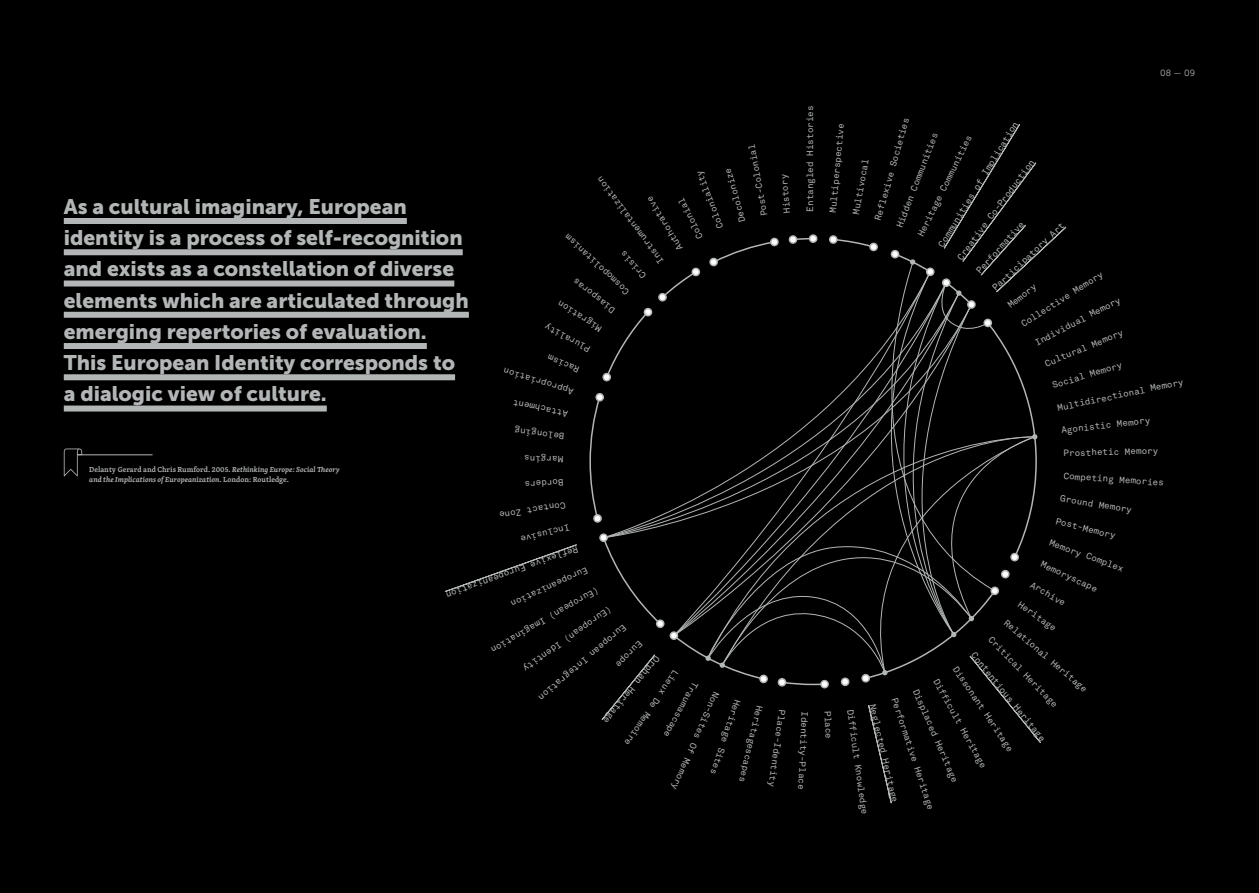
<style>
.page{position:relative;width:1259px;height:893px;background:#000}
.page>*{position:absolute;margin:0;border:0;box-sizing:border-box;transform-origin:0 0}
.titolino{font:21px "Museo Sans 900";color:#b3b6b7}
.t1{font:9px "Akkurat Mono";color:#b3b6b7}
.t2{font:9px "Museo Sans 300";color:#b3b6b7}
.fonti{font:italic 600 7.5px/10.5px "Skolar Latin";color:#b3b6b7}
.s1{font-style:normal}
</style>
<div class="page">
<div style="left:64px;top:218px;width:343px;height:6px;background:#b3b6b7"></div>
<div style="left:64px;top:249px;width:399px;height:6px;background:#b3b6b7"></div>
<div style="left:64px;top:280px;width:390px;height:6px;background:#b3b6b7"></div>
<div style="left:64px;top:312px;width:405px;height:6px;background:#b3b6b7"></div>
<div style="left:64px;top:343px;width:363px;height:6px;background:#b3b6b7"></div>
<div style="left:64px;top:374px;width:391px;height:6px;background:#b3b6b7"></div>
<div style="left:64px;top:405px;width:263px;height:6px;background:#b3b6b7"></div>
<svg style="left:64px;top:448px;width:18px;height:28px"></svg>
<hr style="left:78px;top:454px;width:74px;height:1px;background:#b3b6b7">
<svg style="left:444px;top:124px;width:622px;height:680px"></svg>
<p class="t2" style="left:1160px;top:68px;width:37px">08 — 09</p>
<p class="titolino" style="left:64px;top:194px;width:344px">As a cultural imaginary, European</p>
<p class="titolino" style="left:64px;top:226px;width:400px">identity is a process of self-recognition</p>
<p class="titolino" style="left:64px;top:257px;width:392px">and exists as a constellation of diverse</p>
<p class="titolino" style="left:64px;top:288px;width:406px">elements which are articulated through</p>
<p class="titolino" style="left:64px;top:319px;width:364px">emerging repertories of evaluation.</p>
<p class="titolino" style="left:64px;top:351px;width:393px">This European Identity corresponds to</p>
<p class="titolino" style="left:64px;top:382px;width:264px">a dialogic view of culture.</p>
<p class="fonti" style="left:89px;top:463px;width:252px"><span class="s1">Delanty Gerard and Chris Rumford. 2005.</span> Rethinking Europe: Social Theory and the Implications of Europeanization<span class="s1">. London: Routledge.</span></p>
<p class="t1" style="left:759px;top:217px;width:74px;rotate:-100deg">Post-Colonial</p>
<p class="t1" style="left:715px;top:230px;width:63px;rotate:-111deg">Coloniality</p>
<p class="t1" style="left:737px;top:223px;width:57px;rotate:-106deg">Decolonize</p>
<p class="t1" style="left:658px;top:266px;width:108px;rotate:-127deg">Instrumentalization</p>
<p class="t1" style="left:675px;top:253px;width:63px;rotate:-121deg">Authorative</p>
<p class="t1" style="left:695px;top:241px;width:46px;rotate:-116deg">Colonial</p>
<p class="t1" style="left:624px;top:297px;width:85px;rotate:-137deg">Cosmopolitanism</p>
<p class="t1" style="left:640px;top:281px;width:35px;rotate:-132deg">Crisis</p>
<p class="t1" style="left:610px;top:315px;width:52px;rotate:-142deg">Diasporas</p>
<p class="t1" style="left:598px;top:334px;width:52px;rotate:-147deg">Migration</p>
<p class="t1" style="left:582px;top:352px;width:46px;rotate:-153deg">lu li y</p>
<p class="t1" style="left:587px;top:354px;width:46px;rotate:-153deg">P ra t</p>
<p class="t1" style="left:566px;top:395px;width:69px;rotate:-163deg">pp pr ti n</p>
<p class="t1" style="left:571px;top:397px;width:69px;rotate:-163deg">A ro ia o</p>
<p class="t1" style="left:566px;top:419px;width:57px;rotate:-168deg">Attachm t</p>
<p class="t1" style="left:541px;top:439px;width:29px;rotate:-173deg">nging</p>
<p class="t1" style="left:563px;top:465px;width:41px;rotate:-179deg">Margins</p>
<p class="t1" style="left:564px;top:487px;width:41px;rotate:176deg">Borders</p>
<p class="t1" style="left:566px;top:510px;width:41px;rotate:171deg">Contact</p>
<p class="t1" style="left:522px;top:517px;width:24px;rotate:171deg">Zone</p>
<p class="t1" style="left:571px;top:533px;width:52px;rotate:166deg">Inclusive</p>
<p class="t1" style="left:781px;top:214px;width:41px;rotate:-95deg">History</p>
<p class="t1" style="left:804px;top:212px;width:108px;rotate:-90deg">Entangled Histories</p>
<p class="t1" style="left:580px;top:554px;width:46px;rotate:160deg">R le v</p>
<p class="t1" style="left:574px;top:555px;width:130px;rotate:160deg">ef xi e ur ea za o</p>
<p class="t1" style="left:527px;top:572px;width:85px;rotate:160deg">E op ni ti n</p>
<p class="t1" style="left:590px;top:574px;width:85px;rotate:155deg">E op ni ti n</p>
<p class="t1" style="left:585px;top:576px;width:74px;rotate:155deg">ur ea za o</p>
<p class="t1" style="left:596px;top:597px;width:35px;rotate:150deg">Eroe</p>
<p class="t1" style="left:577px;top:608px;width:63px;rotate:150deg">p an) Ima i</p>
<p class="t1" style="left:614px;top:613px;width:108px;rotate:145deg">(European) Identity</p>
<p class="t1" style="left:629px;top:631px;width:113px;rotate:140deg">European Integration</p>
<p class="t1" style="left:533px;top:633px;width:46px;rotate:150deg">g nation</p>
<p class="t1" style="left:645px;top:646px;width:35px;rotate:134deg">Europe</p>
<p class="t1" style="left:662px;top:661px;width:85px;rotate:129deg">Orphan Heritage</p>
<p class="t1" style="left:681px;top:674px;width:91px;rotate:124deg">Lieux De Memoire</p>
<p class="t1" style="left:700px;top:686px;width:63px;rotate:119deg">Traumascape</p>
<p class="t1" style="left:721px;top:694px;width:108px;rotate:113deg">Non-Sites Of Memory</p>
<p class="t1" style="left:743px;top:701px;width:80px;rotate:108deg">Heritage Sites</p>
<p class="t1" style="left:765px;top:707px;width:80px;rotate:103deg">Heritagescapes</p>
<p class="t1" style="left:788px;top:710px;width:80px;rotate:98deg">Place-Identity</p>
<p class="t1" style="left:810px;top:712px;width:80px;rotate:93deg">Identity-Place</p>
<p class="t1" style="left:872px;top:219px;width:108px;rotate:-74deg">Reflexive Societies</p>
<p class="t1" style="left:936px;top:244px;width:147px;rotate:-59deg">Communities of Implication</p>
<p class="t1" style="left:827px;top:212px;width:91px;rotate:-85deg">Multiperspective</p>
<p class="t1" style="left:894px;top:225px;width:102px;rotate:-69deg">Hidden Communities</p>
<p class="t1" style="left:915px;top:233px;width:113px;rotate:-64deg">Heritage Communities</p>
<p class="t1" style="left:850px;top:213px;width:57px;rotate:-80deg">Multivocal</p>
<p class="t1" style="left:954px;top:255px;width:124px;rotate:-53deg">Creative Co-Production</p>
<p class="t1" style="left:974px;top:269px;width:69px;rotate:-48deg">Performative</p>
<p class="t1" style="left:990px;top:285px;width:96px;rotate:-43deg">Participatory Art</p>
<p class="t1" style="left:1019px;top:320px;width:96px;rotate:-33deg">Collective Memory</p>
<p class="t1" style="left:1005px;top:302px;width:35px;rotate:-38deg">Memory</p>
<p class="t1" style="left:1033px;top:338px;width:96px;rotate:-27deg">Individual Memory</p>
<p class="t1" style="left:1043px;top:359px;width:85px;rotate:-22deg">Cultural Memory</p>
<p class="t1" style="left:1051px;top:380px;width:74px;rotate:-17deg">Social Memory</p>
<p class="t1" style="left:1056px;top:403px;width:130px;rotate:-12deg">Multidirectional Memory</p>
<p class="t1" style="left:1060px;top:425px;width:91px;rotate:-7deg">Agonistic Memory</p>
<p class="t1" style="left:1063px;top:447px;width:96px;rotate:-1deg">Prosthetic Memory</p>
<p class="t1" style="left:1064px;top:470px;width:102px;rotate:4deg">Competing Memories</p>
<p class="t1" style="left:1061px;top:493px;width:74px;rotate:9deg">Ground Memory</p>
<p class="t1" style="left:1057px;top:515px;width:63px;rotate:14deg">Post-Memory</p>
<p class="t1" style="left:1051px;top:537px;width:80px;rotate:20deg">Memory Complex</p>
<p class="t1" style="left:1043px;top:559px;width:63px;rotate:25deg">Memoryscape</p>
<p class="t1" style="left:1034px;top:579px;width:41px;rotate:30deg">Archive</p>
<p class="t1" style="left:1022px;top:599px;width:46px;rotate:35deg">Heritage</p>
<p class="t1" style="left:1008px;top:617px;width:108px;rotate:40deg">Relational Heritage</p>
<p class="t1" style="left:994px;top:634px;width:96px;rotate:46deg">Critical Heritage</p>
<p class="t1" style="left:977px;top:650px;width:113px;rotate:51deg">Contentious Heritage</p>
<p class="t1" style="left:959px;top:664px;width:102px;rotate:56deg">Dissonant Heritage</p>
<p class="t1" style="left:940px;top:677px;width:102px;rotate:61deg">Difficult Heritage</p>
<p class="t1" style="left:921px;top:687px;width:102px;rotate:67deg">Displaced Heritage</p>
<p class="t1" style="left:900px;top:696px;width:119px;rotate:72deg">Performative Heritage</p>
<p class="t1" style="left:878px;top:703px;width:102px;rotate:77deg">Neglected Heritage</p>
<p class="t1" style="left:855px;top:708px;width:108px;rotate:82deg">Difficult Knowledge</p>
<p class="t1" style="left:833px;top:711px;width:29px;rotate:87deg">Place</p>
</div>
